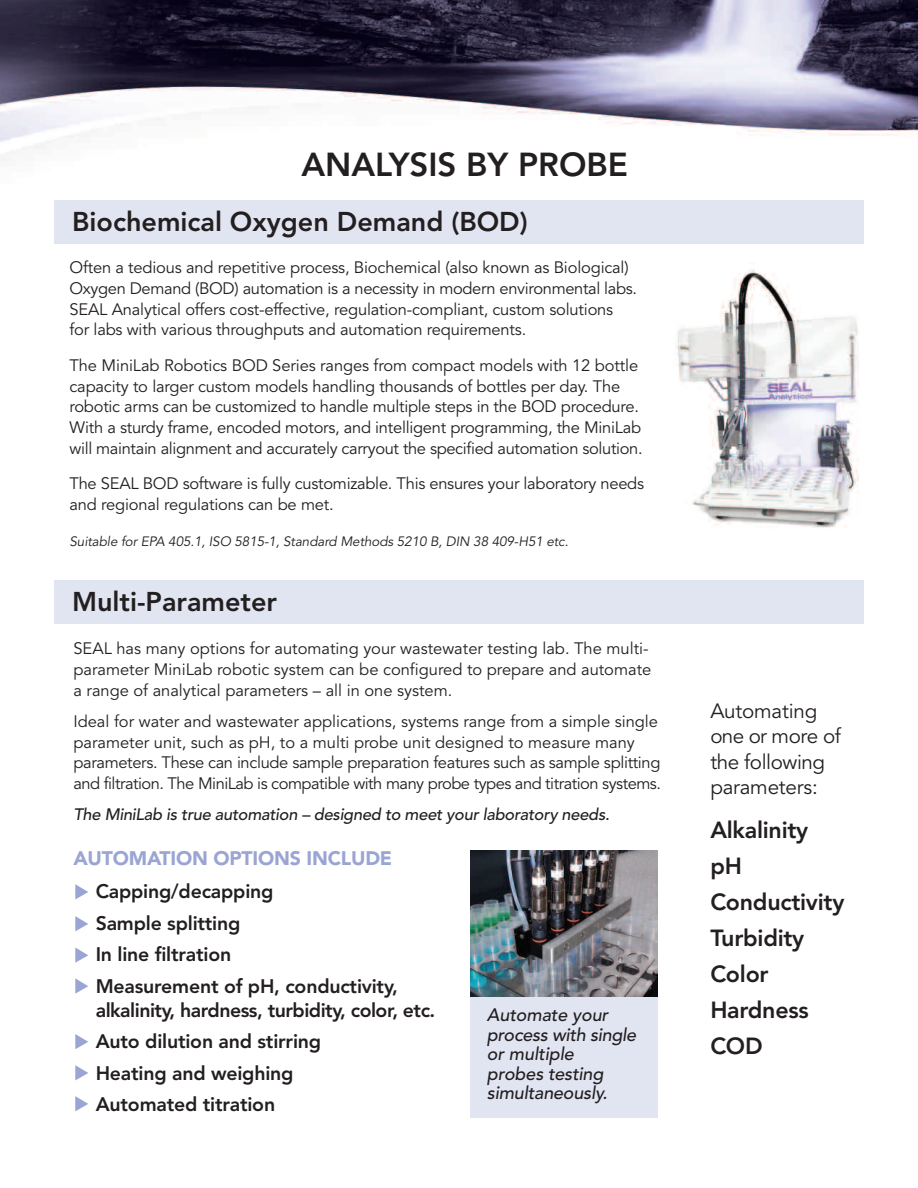
<style>
.page{position:relative;width:918px;height:1188px;background:#fff}
.page>*{position:absolute;margin:0;border:0;box-sizing:border-box;transform-origin:0 0}
.t1{font:800 33px "Avenir";color:#231f20}
.t2{font:800 27px "Avenir";color:#231f20}
.t3{font:800 23.25px/36px "Avenir";letter-spacing:-.01em;color:#231f20}
.t4{font:20.7px/25.5px "Avenir";letter-spacing:-.01em;color:#231f20}
.t5{font:800 19.5px/31.5px "Avenir";letter-spacing:-.01em;color:#231f20}
.t6{font:900 19.5px "Avenir";letter-spacing:-.01em;color:#9ba5d3}
.t7{font:italic 500 18px/19.5px "Avenir";letter-spacing:-.01em;color:#231f20}
.t8{font:16.5px/20.7px "Avenir";letter-spacing:-.01em;color:#231f20}
.t9{font:italic 500 16.5px "Avenir";letter-spacing:-.015em;color:#231f20}
.t10{font:italic 13.5px "Avenir";letter-spacing:-.005em;color:#231f20}
</style>
<div class="page">
<img style="left:0;top:0;width:918px;height:1118px">
<div style="left:54px;top:580px;width:810px;height:44px;background:#e1e5f2"></div>
<svg style="left:75px;top:884px;width:13px;height:15px"></svg>
<svg style="left:75px;top:916px;width:13px;height:15px"></svg>
<svg style="left:75px;top:948px;width:13px;height:15px"></svg>
<svg style="left:75px;top:978px;width:13px;height:16px"></svg>
<svg style="left:75px;top:1034px;width:13px;height:15px"></svg>
<svg style="left:75px;top:1065px;width:13px;height:15px"></svg>
<img style="left:663px;top:263px;width:210px;height:280px">
<svg style="left:75px;top:1096px;width:13px;height:15px"></svg>
<div style="left:54px;top:200px;width:810px;height:44px;background:#e1e5f2"></div>
<div style="left:470px;top:958px;width:187px;height:159px;background:#e1e5f2"></div>
<img style="left:470px;top:850px;width:187px;height:146px">
<h1 class="t1" style="left:301px;top:151px;width:328px">ANALYSIS BY PROBE</h1>
<h2 class="t2" style="left:72px;top:211px;width:457px">Biochemical Oxygen Demand (BOD)</h2>
<p class="t8" style="left:70px;top:259px;width:569px">Often a tedious and repetitive process, Biochemical (also known as Biological)<br>Oxygen Demand (BOD) automation is a necessity in modern environmental labs.<br>SEAL Analytical offers cost-effective, regulation-compliant, custom solutions for labs with various throughputs and automation requirements.</p>
<p class="t8" style="left:70px;top:356px;width:575px">The MiniLab Robotics BOD Series ranges from compact models with 12 bottle capacity to larger custom models handling thousands of bottles per day. The robotic arms can be customized to handle multiple steps in the BOD procedure.<br>With a sturdy frame, encoded motors, and intelligent programming, the MiniLab will maintain alignment and accurately carryout the specified automation solution.</p>
<p class="t8" style="left:70px;top:475px;width:576px">The SEAL BOD software is fully customizable. This ensures your laboratory needs and regional regulations can be met.</p>
<p class="t10" style="left:70px;top:536px;width:500px">Suitable for EPA 405.1, ISO 5815-1, Standard Methods 5210 B, DIN 38 409-H51 etc.</p>
<h2 class="t2" style="left:72px;top:591px;width:206px">Multi-Parameter</h2>
<p class="t8" style="left:73px;top:640px;width:579px">SEAL has many options for automating your wastewater testing lab. The multi&shy;parameter MiniLab robotic system can be configured to prepare and automate a range of analytical parameters – all in one system.</p>
<p class="t8" style="left:73px;top:712px;width:589px">Ideal for water and wastewater applications, systems range from a simple single parameter unit, such as pH, to a multi probe unit designed to measure many parameters. These can include sample preparation features such as sample splitting and filtration. The MiniLab is compatible with many probe types and titration systems.</p>
<p class="t9" style="left:73px;top:808px;width:538px">The MiniLab is true automation – designed to meet your laboratory needs.</p>
<p class="t6" style="left:73px;top:850px;width:320px">AUTOMATION OPTIONS INCLUDE</p>
<p class="t5" style="left:96px;top:877px;width:304px">Capping/decapping<br>Sample splitting<br>In line filtration<br>Measurement of pH, conductivity,</p>
<p class="t5" style="left:96px;top:996px;width:341px">alkalinity, hardness, turbidity, color, etc.<br>Auto dilution and stirring<br>Heating and weighing<br>Automated titration</p>
<p class="t7" style="left:487px;top:1007px;width:151px">Automate your process with single or multiple<br>probes testing simultaneously.</p>
<p class="t4" style="left:710px;top:699px;width:132px">Automating one or more of the following parameters:</p>
<h3 class="t3" style="left:710px;top:813px;width:136px">Alkalinity pH<br>Conductivity<br>Turbidity<br>Color<br>Hardness<br>COD</h3>
</div>
